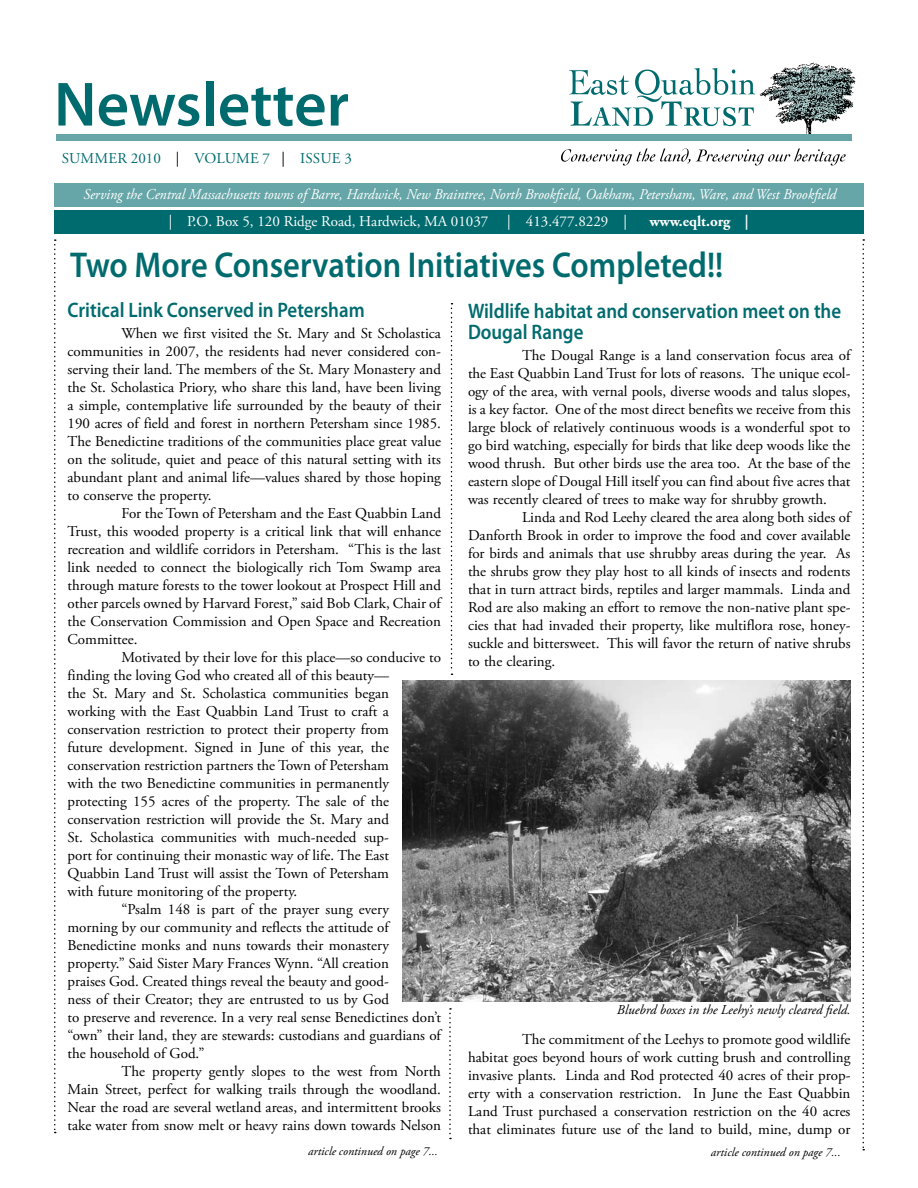
<style>
.page{position:relative;width:918px;height:1188px;background:#fff}
.page>*{position:absolute;margin:0;border:0;box-sizing:border-box;transform-origin:0 0}
.t1{font:600 63px "Myriad Pro";color:#006b6e}
.t2{font:600 36px "Myriad Pro";color:#006b6e;scale:.9 1}
.t3{font:600 21px/21px "Myriad Pro";color:#006b6e;scale:.9 1}
.t4{font:15px/18px "Adobe Garamond Pro";color:#000;text-align:justify}
.t5{font:italic 15px "Adobe Garamond Pro";color:#fff;scale:.95 1}
.t6{font:15px "Adobe Garamond Pro";color:#fff}
.t7{font:15px "Adobe Garamond Pro";letter-spacing:.015em;color:#006b6e}
.t8{font:700 15px "Adobe Garamond Pro";color:#fff}
.t9{font:italic 13.5px "Adobe Garamond Pro";color:#000}
.t10{font:italic 12.15px "Adobe Garamond Pro";color:#000}
.s1{color:#000}
</style>
<div class="page">
<div style="left:54px;top:210px;width:810px;height:23px;background:#006b6e"></div>
<img style="left:759px;top:62px;width:97px;height:72px">
<div style="left:57px;top:134px;width:795px;height:6px;background:#66a6a8"></div>
<svg style="left:569px;top:68px;width:186px;height:58px"></svg>
<div style="left:54px;top:184px;width:810px;height:23px;background:#66a6a8"></div>
<svg style="left:54px;top:239px;width:2px;height:894px"></svg>
<svg style="left:561px;top:148px;width:285px;height:18px"></svg>
<svg style="left:862px;top:239px;width:2px;height:911px"></svg>
<img style="left:403px;top:681px;width:447px;height:320px">
<svg style="left:451px;top:303px;width:2px;height:372px"></svg>
<svg style="left:449px;top:1008px;width:2px;height:131px"></svg>
<h1 class="t1" style="left:54px;top:64px;width:297px">Newsletter</h1>
<p class="t7" style="left:62px;top:150px;width:176px">SUMMER 2010 <span class="s1">|</span> Volume</p>
<p class="t7" style="left:263px;top:150px;width:53px">7 <span class="s1">|</span> Issue</p>
<p class="t7" style="left:344px;top:150px;width:9px">3</p>
<p class="t5" style="left:84px;top:186px;width:794px">Serving the Central Massachusetts towns of Barre, Hardwick, New Braintree, North Brookfield, Oakham, Petersham, Ware, and West Brookfield</p>
<p class="t6" style="left:169px;top:212px;width:321px">| P.O. Box 5, 120 Ridge Road, Hardwick, MA 01037</p>
<p class="t6" style="left:507px;top:212px;width:121px">| 413.477.8229 |</p>
<p class="t8" style="left:649px;top:213px;width:101px">www.eqlt.org |</p>
<h2 class="t2" style="left:70px;top:242px;width:727px">Two More Conservation Initiatives Completed!!</h2>
<h3 class="t3" style="left:68px;top:299px;width:332px">Critical Link Conserved in Petersham</h3>
<p class="t4" style="left:68px;top:325px;width:375px;text-indent:54px">When we first visited the St. Mary and St Scholastica communities in 2007, the residents had never considered con&shy;serving their land. The members of the St. Mary Monastery and the St. Scholastica Priory, who share this land, have been living a simple, contemplative life surrounded by the beauty of their 190 acres of field and forest in northern Petersham since 1985.<br>The Benedictine traditions of the communities place great value on the solitude, quiet and peace of this natural setting with its abundant plant and animal life—values shared by those hoping to conserve the property.</p>
<p class="t4" style="left:68px;top:505px;width:375px;text-indent:54px">For the Town of Petersham and the East Quabbin Land Trust, this wooded property is a critical link that will enhance recreation and wildlife corridors in Petersham. “This is the last link needed to connect the biologically rich Tom Swamp area through mature forests to the tower lookout at Prospect Hill and other parcels owned by Harvard Forest,” said Bob Clark, Chair of the Conservation Commission and Open Space and Recreation Committee.</p>
<p class="t4" style="left:122px;top:649px;width:321px">Motivated by their love for this place—so conducive to</p>
<p class="t4" style="left:68px;top:667px;width:323px">finding the loving God who created all of this beauty—</p>
<p class="t4" style="left:68px;top:685px;width:323px">the St. Mary and St. Scholastica communities began</p>
<p class="t4" style="left:68px;top:703px;width:323px">working with the East Quabbin Land Trust to craft a</p>
<p class="t4" style="left:68px;top:721px;width:323px">conservation restriction to protect their property from</p>
<p class="t4" style="left:68px;top:739px;width:323px">future development. Signed in June of this year, the</p>
<p class="t4" style="left:68px;top:757px;width:323px">conservation restriction partners the Town of Petersham</p>
<p class="t4" style="left:68px;top:775px;width:323px">with the two Benedictine communities in permanently</p>
<p class="t4" style="left:68px;top:793px;width:323px">protecting 155 acres of the property. The sale of the</p>
<p class="t4" style="left:68px;top:811px;width:323px">conservation restriction will provide the St. Mary and</p>
<p class="t4" style="left:68px;top:829px;width:323px">St. Scholastica communities with much-needed sup-</p>
<p class="t4" style="left:68px;top:847px;width:323px">port for continuing their monastic way of life. The East</p>
<p class="t4" style="left:68px;top:865px;width:323px">Quabbin Land Trust will assist the Town of Petersham</p>
<p class="t4" style="left:68px;top:883px;width:231px">with future monitoring of the property.</p>
<p class="t4" style="left:122px;top:901px;width:269px">“Psalm 148 is part of the prayer sung every</p>
<p class="t4" style="left:68px;top:919px;width:323px">morning by our community and reflects the attitude of</p>
<p class="t4" style="left:68px;top:937px;width:323px">Benedictine monks and nuns towards their monastery</p>
<p class="t4" style="left:68px;top:955px;width:323px">property.” Said Sister Mary Frances Wynn. “All creation</p>
<p class="t4" style="left:68px;top:973px;width:323px">praises God. Created things reveal the beauty and good-</p>
<p class="t4" style="left:68px;top:991px;width:323px">ness of their Creator; they are entrusted to us by God</p>
<p class="t4" style="left:68px;top:1009px;width:375px">to preserve and reverence. In a very real sense Benedictines don’t</p>
<p class="t4" style="left:68px;top:1027px;width:375px">“own” their land, they are stewards: custodians and guardians of</p>
<p class="t4" style="left:68px;top:1045px;width:139px">the household of God.”</p>
<p class="t4" style="left:122px;top:1063px;width:321px">The property gently slopes to the west from North</p>
<p class="t4" style="left:68px;top:1081px;width:375px">Main Street, perfect for walking trails through the woodland.</p>
<p class="t4" style="left:68px;top:1099px;width:375px">Near the road are several wetland areas, and intermittent brooks</p>
<p class="t4" style="left:68px;top:1117px;width:375px">take water from snow melt or heavy rains down towards Nelson</p>
<h3 class="t3" style="left:468px;top:300px;width:416px">Wildlife habitat and conservation meet on the<br>Dougal Range</h3>
<p class="t4" style="left:468px;top:347px;width:384px;text-align:left;text-indent:54px">The Dougal Range is a land conservation focus area of the East Quabbin Land Trust for lots of reasons. The unique ecol&shy;ogy of the area, with vernal pools, diverse woods and talus slopes, is a key factor. One of the most direct benefits we receive from this large block of relatively continuous woods is a wonderful spot to go bird watching, especially for birds that like deep woods like the wood thrush. But other birds use the area too. At the base of the eastern slope of Dougal Hill itself you can find about five acres that was recently cleared of trees to make way for shrubby growth.<br>L</p>
<p class="t4" style="left:468px;top:509px;width:384px;text-indent:62px">inda and Rod Leehy cleared the area along both sides of Danforth Brook in order to improve the food and cover available for birds and animals that use shrubby areas during the year. As the shrubs grow they play host to all kinds of insects and rodents that in turn attract birds, reptiles and larger mammals. Linda and Rod are also making an effort to remove the non-native plant spe&shy;cies that had invaded their property, like multiflora rose, honey&shy;suckle and bittersweet. This will favor the return of native shrubs to the clearing.</p>
<p class="t9" style="left:617px;top:1002px;width:235px">Bluebrd boxes in the Leehy’s newly cleared field.</p>
<p class="t4" style="left:468px;top:1031px;width:384px;text-indent:54px">The commitment of the Leehys to promote good wildlife habitat goes beyond hours of work cutting brush and controlling invasive plants. Linda and Rod protected 40 acres of their prop&shy;erty with a conservation restriction. In June the East Quabbin Land Trust purchased a conservation restriction on the 40 acres that eliminates future use of the land to build, mine, dump or</p>
<p class="t10" style="left:308px;top:1144px;width:131px">article continued on page 7...</p>
<p class="t10" style="left:711px;top:1145px;width:131px">article continued on page 7...</p>
</div>
